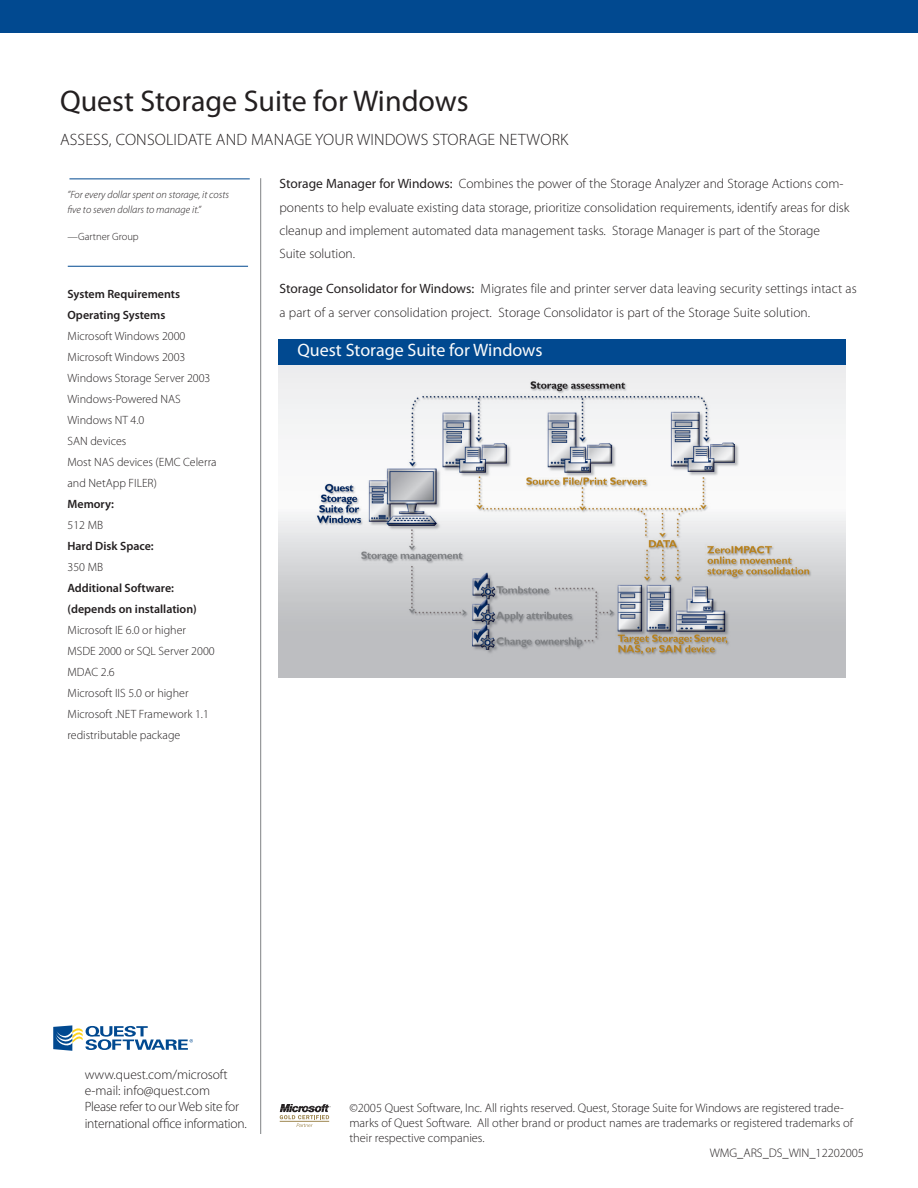
<style>
.page{position:relative;width:918px;height:1188px;background:#fff}
.page>*{position:absolute;margin:0;border:0;box-sizing:border-box;transform-origin:0 0}
.t1{font:30px "Myriad Pro";color:#231f20}
.t2{font:18px "Myriad Pro";color:#fcfcfc}
.t3{font:300 16.5px "Myriad Pro";letter-spacing:.01em;color:#231f20}
.Body_Copy{font:300 13.5px/23.2px "Myriad Pro";letter-spacing:-.005em;color:#231f20}
.t4{font:300 12.45px/15px "Myriad Pro";letter-spacing:-.005em;color:#231f20}
.t5{font:300 12px/21px "Myriad Pro";color:#231f20}
.t6{font:600 12px "Myriad Pro";color:#231f20}
.t7{font:italic 300 10.5px/15px "Myriad Pro";color:#231f20}
.t8{font:300 10.5px "Myriad Pro";color:#231f20}
.s1{font-weight:400}
</style>
<div class="page">
<svg style="left:53px;top:1025px;width:140px;height:26px"></svg>
<svg style="left:280px;top:1104px;width:51px;height:23px"></svg>
<hr style="left:280px;top:1121px;width:49px;height:1px;background:#9f8852">
<img style="left:279px;top:353px;width:567px;height:324px">
<hr style="left:260px;top:178px;width:1px;height:956px;background:#808285">
<div style="left:0;top:0;width:918px;height:32px;background:#014990"></div>
<div style="left:278px;top:340px;width:567px;height:25px;background:#014990"></div>
<hr style="left:69px;top:178px;width:181px;height:1px;background:#014990">
<hr style="left:68px;top:266px;width:180px;height:1px;background:#014990">
<p class="t1" style="left:60px;top:82px;width:410px">Quest Storage Suite for Windows</p>
<p class="t3" style="left:60px;top:130px;width:510px">ASSESS, CONSOLIDATE AND MANAGE YOUR WINDOWS STORAGE NETWORK</p>
<p class="Body_Copy" style="left:279px;top:172px;width:572px"><span class="s1">Storage Manager for Windows:</span> Combines the power of the Storage Analyzer and Storage Actions com&shy;ponents to help evaluate existing data storage, prioritize consolidation requirements, identify areas for disk cleanup and implement automated data management tasks. Storage Manager is part of the Storage Suite solution.</p>
<p class="Body_Copy" style="left:279px;top:277px;width:579px"><span class="s1">Storage Consolidator for Windows:</span> Migrates file and printer server data leaving security settings intact as a part of a server consolidation project. Storage Consolidator is part of the Storage Suite solution.</p>
<p class="t7" style="left:68px;top:187px;width:163px">”For every dollar spent on storage, it costs five to seven dollars to manage it.”</p>
<p class="t8" style="left:68px;top:230px;width:73px">—Gartner Group</p>
<p class="t6" style="left:68px;top:286px;width:114px">System Requirements</p>
<p class="t6" style="left:68px;top:307px;width:99px">Operating Systems</p>
<p class="t5" style="left:68px;top:325px;width:119px">Microsoft Windows 2000</p>
<p class="t5" style="left:68px;top:346px;width:119px">Microsoft Windows 2003</p>
<p class="t5" style="left:68px;top:367px;width:144px">Windows Storage Server 2003</p>
<p class="t5" style="left:68px;top:388px;width:115px">Windows-Powered NAS</p>
<p class="t5" style="left:68px;top:409px;width:78px">Windows NT 4.0</p>
<p class="t5" style="left:68px;top:430px;width:60px">SAN devices</p>
<p class="t5" style="left:68px;top:451px;width:151px">Most NAS devices (EMC Celerra and NetApp FILER)</p>
<p class="t6" style="left:68px;top:496px;width:48px">Memory:</p>
<p class="t5" style="left:68px;top:514px;width:37px">512 MB</p>
<p class="t6" style="left:68px;top:538px;width:88px">Hard Disk Space:</p>
<p class="t5" style="left:68px;top:556px;width:37px">350 MB</p>
<p class="t6" style="left:68px;top:580px;width:108px">Additional Software:</p>
<p class="t6" style="left:68px;top:601px;width:131px">(depends on installation)</p>
<p class="t5" style="left:68px;top:619px;width:120px">Microsoft IE 6.0 or higher</p>
<p class="t5" style="left:68px;top:640px;width:149px">MSDE 2000 or SQL Server 2000</p>
<p class="t5" style="left:68px;top:661px;width:49px">MDAC 2.6</p>
<p class="t5" style="left:68px;top:682px;width:123px">Microsoft IIS 5.0 or higher</p>
<p class="t5" style="left:68px;top:703px;width:143px">Microsoft .NET Framework 1.1 redistributable package</p>
<p class="t2" style="left:297px;top:339px;width:247px">Quest Storage Suite for Windows</p>
<p class="Body_Copy" style="left:85px;top:1063px;width:145px">www.quest.com/microsoft</p>
<p class="Body_Copy" style="left:85px;top:1079px;width:127px">e-mail: info@quest.com</p>
<p class="Body_Copy" style="left:85px;top:1095px;width:156px">Please refer to our Web site for</p>
<p class="Body_Copy" style="left:85px;top:1111px;width:163px">international office information.</p>
<p class="t4" style="left:350px;top:1101px;width:505px">©2005 Quest Software, Inc. All rights reserved. Quest, Storage Suite for Windows are registered trade&shy;marks of Quest Software. All other brand or product names are trademarks or registered trademarks of their respective companies.</p>
<p class="t4" style="left:710px;top:1145px;width:156px">WMG_ARS_DS_WIN_12202005</p>
</div>
